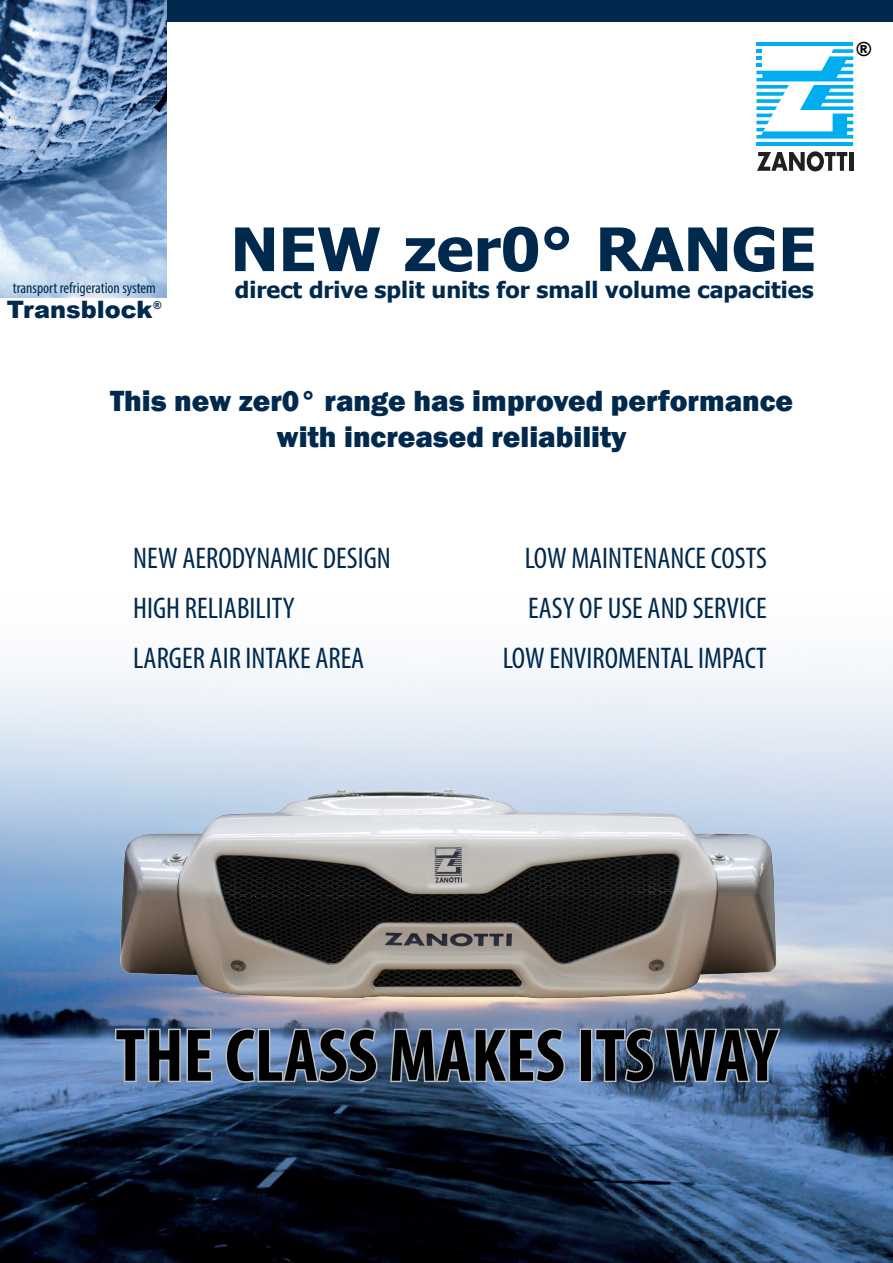
<style>
.page{position:relative;width:893px;height:1263px;background:#fff}
.page>*{position:absolute;margin:0;border:0;box-sizing:border-box;transform-origin:0 0}
.t1{font:700 condensed 75px "Myriad Pro";color:#000}
.t2{font:700 60px "Tahoma";color:#00294e;scale:1.04 1}
.t3{font:condensed 30px "Myriad Pro";color:#00294e}
.t4{font:800 30px "Franklin Gothic";color:#00294e}
.t5{font:900 24px "Arial";color:#00294e}
.t6{font:700 22.5px "Tahoma";color:#00294e}
.t7{font:900 19.5px "Arial";color:#000}
.t8{font:condensed 15.6px "Myriad Pro";color:#00294e}
.t9{font:900 10.8px "Arial";color:#00294e}
</style>
<div class="page">
<div style="left:0;top:0;width:893px;height:21px;background:#00294e"></div>
<svg style="left:757px;top:151px;width:90px;height:20px"></svg>
<hr style="left:849px;top:152px;width:4px;height:19px;background:#231f20">
<hr style="left:756px;top:42px;width:97px;height:4px;background:#00aeef">
<hr style="left:756px;top:142px;width:97px;height:4px;background:#00aeef">
<svg style="left:756px;top:49px;width:97px;height:90px"></svg>
<img style="left:0;top:0;width:166px;height:298px">
<img style="left:0;top:662px;width:893px;height:601px">
<svg style="left:113px;top:1027px;width:101px;height:57px"></svg>
<svg style="left:224px;top:1027px;width:155px;height:57px"></svg>
<svg style="left:388px;top:1026px;width:178px;height:58px"></svg>
<div style="left:580px;top:1029px;width:12px;height:53px;border:3px solid #bcbdc0"></div>
<svg style="left:593px;top:1027px;width:63px;height:57px"></svg>
<svg style="left:663px;top:1027px;width:120px;height:57px"></svg>
<img style="left:103px;top:784px;width:674px;height:216px">
<p class="t7" style="left:856px;top:35px;width:17px">®</p>
<p class="t8" style="left:13px;top:279px;width:145px">transport refrigeration system</p>
<p class="t5" style="left:7px;top:292px;width:147px">Transblock</p>
<p class="t9" style="left:153px;top:297px;width:10px">®</p>
<p class="t2" style="left:230px;top:207px;width:565px">NEW zer0° RANGE</p>
<p class="t6" style="left:235px;top:274px;width:580px">direct drive split units for small volume capacities</p>
<p class="t4" style="left:110px;top:381px;width:685px">This new zer0° range has improved performance</p>
<p class="t4" style="left:277px;top:417px;width:352px">with increased reliability</p>
<p class="t3" style="left:133px;top:540px;width:259px">NEW AERODYNAMIC DESIGN</p>
<p class="t3" style="left:133px;top:590px;width:163px">HIGH RELIABILITY</p>
<p class="t3" style="left:133px;top:640px;width:233px">LARGER AIR INTAKE AREA</p>
<p class="t3" style="left:525px;top:540px;width:243px">LOW MAINTENANCE COSTS</p>
<p class="t3" style="left:528px;top:590px;width:240px">EASY OF USE AND SERVICE</p>
<p class="t3" style="left:503px;top:640px;width:265px">LOW ENVIROMENTAL IMPACT</p>
<p class="t1" style="left:116px;top:1009px;width:663px">THE CLASS MAKES ITS WAY</p>
</div>
